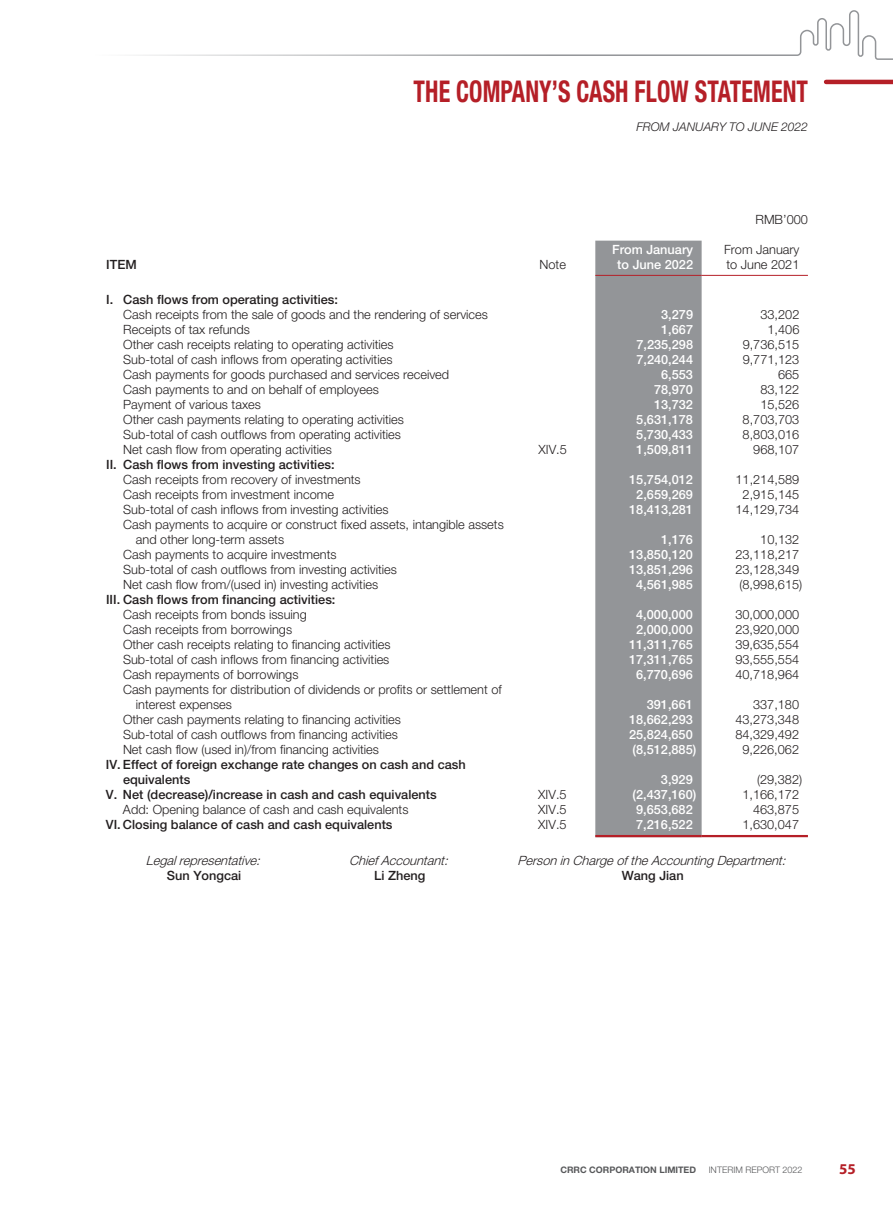
<style>
.page{position:relative;width:893px;height:1212px;background:#fff}
.page>*{position:absolute;margin:0;border:0;box-sizing:border-box;transform-origin:0 0}
.t1{font:700 condensed 30px "Helvetica Neue LT Std";letter-spacing:.005em;color:#b51f27;scale:.8 1}
.t2{font:700 15px "Myriad Pro";color:#b51f27}
.t3{font:300 12.75px/15px "Helvetica Neue LT Std";color:#231f20}
.t4{font:500 12.75px/15px "Helvetica Neue LT Std";color:#231f20}
.t5{font:500 12.75px/15px "Helvetica Neue LT Std";color:#fff;text-align:center}
.t6{font:italic 300 12.75px "Helvetica Neue LT Std";color:#231f20}
.t7{font:italic 300 12px "Helvetica Neue LT Std";color:#231f20}
.t8{font:700 9px "Helvetica Neue LT Std";color:#57585a}
.t9{font:300 9px "Helvetica Neue LT Std";color:#57585a}
</style>
<div class="page">
<hr style="left:826px;top:80px;width:67px;height:4px;background:#b51f27">
<svg style="left:136px;top:10px;width:757px;height:50px"></svg>
<div style="left:595px;top:241px;width:107px;height:594px;background:#939598"></div>
<hr style="left:595px;top:275px;width:107px;height:1px;background:#b51f27">
<hr style="left:702px;top:275px;width:106px;height:1px;background:#b51f27">
<hr style="left:595px;top:835px;width:107px;height:2px;background:#b51f27">
<hr style="left:702px;top:835px;width:106px;height:2px;background:#b51f27">
<h1 class="t1" style="left:414px;top:73px;width:495px">THE COMPANY’S CASH FLOW STATEMENT</h1>
<p class="t7" style="left:636px;top:120px;width:173px">FROM JANUARY TO JUNE 2022</p>
<p class="t4" style="left:106px;top:257px;width:32px">ITEM</p>
<p class="t3" style="left:540px;top:257px;width:28px">Note</p>
<p class="t3" style="left:755px;top:212px;width:54px">RMB’000</p>
<p class="t5" style="left:612px;top:242px;width:83px">From January to June 2022</p>
<p class="t3" style="left:724px;top:242px;width:77px">From January to June 2021</p>
<p class="t4" style="left:106px;top:292px;width:233px">I. Cash flows from operating activities:</p>
<p class="t3" style="left:123px;top:307px;width:366px">Cash receipts from the sale of goods and the rendering of services</p>
<p class="t5" style="left:661px;top:307px;width:33px">3,279</p>
<p class="t3" style="left:760px;top:307px;width:40px">33,202</p>
<p class="t3" style="left:123px;top:322px;width:128px">Receipts of tax refunds</p>
<p class="t5" style="left:661px;top:322px;width:33px">1,667</p>
<p class="t3" style="left:767px;top:322px;width:33px">1,406</p>
<p class="t3" style="left:123px;top:337px;width:272px">Other cash receipts relating to operating activities</p>
<p class="t5" style="left:636px;top:337px;width:58px">7,235,298</p>
<p class="t3" style="left:743px;top:337px;width:58px">9,736,515</p>
<p class="t3" style="left:123px;top:352px;width:271px">Sub-total of cash inflows from operating activities</p>
<p class="t5" style="left:636px;top:352px;width:58px">7,240,244</p>
<p class="t3" style="left:743px;top:352px;width:58px">9,771,123</p>
<p class="t3" style="left:123px;top:367px;width:327px">Cash payments for goods purchased and services received</p>
<p class="t5" style="left:661px;top:367px;width:33px">6,553</p>
<p class="t3" style="left:778px;top:367px;width:23px">665</p>
<p class="t3" style="left:123px;top:382px;width:257px">Cash payments to and on behalf of employees</p>
<p class="t5" style="left:654px;top:382px;width:40px">78,970</p>
<p class="t3" style="left:760px;top:382px;width:40px">83,122</p>
<p class="t3" style="left:123px;top:397px;width:139px">Payment of various taxes</p>
<p class="t5" style="left:654px;top:397px;width:40px">13,732</p>
<p class="t3" style="left:760px;top:397px;width:40px">15,526</p>
<p class="t3" style="left:123px;top:412px;width:282px">Other cash payments relating to operating activities</p>
<p class="t5" style="left:636px;top:412px;width:58px">5,631,178</p>
<p class="t3" style="left:743px;top:412px;width:58px">8,703,703</p>
<p class="t3" style="left:123px;top:427px;width:279px">Sub-total of cash outflows from operating activities</p>
<p class="t5" style="left:636px;top:427px;width:58px">5,730,433</p>
<p class="t3" style="left:743px;top:427px;width:58px">8,803,016</p>
<p class="t3" style="left:123px;top:442px;width:210px">Net cash flow from operating activities</p>
<p class="t3" style="left:538px;top:442px;width:30px">XIV.5</p>
<p class="t5" style="left:636px;top:442px;width:58px">1,509,811</p>
<p class="t3" style="left:753px;top:442px;width:48px">968,107</p>
<p class="t4" style="left:106px;top:457px;width:230px">II. Cash flows from investing activities:</p>
<p class="t3" style="left:123px;top:472px;width:239px">Cash receipts from recovery of investments</p>
<p class="t5" style="left:629px;top:472px;width:65px">15,754,012</p>
<p class="t3" style="left:735px;top:472px;width:65px">11,214,589</p>
<p class="t3" style="left:123px;top:487px;width:212px">Cash receipts from investment income</p>
<p class="t5" style="left:636px;top:487px;width:58px">2,659,269</p>
<p class="t3" style="left:743px;top:487px;width:58px">2,915,145</p>
<p class="t3" style="left:123px;top:502px;width:267px">Sub-total of cash inflows from investing activities</p>
<p class="t5" style="left:629px;top:502px;width:65px">18,413,281</p>
<p class="t3" style="left:735px;top:502px;width:65px">14,129,734</p>
<p class="t3" style="left:136px;top:517px;width:369px;text-indent:-13px">Cash payments to acquire or construct fixed assets, intangible assets and other long-term assets</p>
<p class="t5" style="left:661px;top:532px;width:33px">1,176</p>
<p class="t3" style="left:760px;top:532px;width:40px">10,132</p>
<p class="t3" style="left:123px;top:547px;width:215px">Cash payments to acquire investments</p>
<p class="t5" style="left:629px;top:547px;width:65px">13,850,120</p>
<p class="t3" style="left:735px;top:547px;width:65px">23,118,217</p>
<p class="t3" style="left:123px;top:562px;width:275px">Sub-total of cash outflows from investing activities</p>
<p class="t5" style="left:629px;top:562px;width:65px">13,851,296</p>
<p class="t3" style="left:735px;top:562px;width:65px">23,128,349</p>
<p class="t3" style="left:123px;top:577px;width:257px">Net cash flow from/(used in) investing activities</p>
<p class="t5" style="left:636px;top:577px;width:58px">4,561,985</p>
<p class="t3" style="left:739px;top:577px;width:64px">(8,998,615)</p>
<p class="t4" style="left:106px;top:592px;width:231px">III. Cash flows from financing activities:</p>
<p class="t3" style="left:123px;top:607px;width:185px">Cash receipts from bonds issuing</p>
<p class="t5" style="left:636px;top:607px;width:58px">4,000,000</p>
<p class="t3" style="left:735px;top:607px;width:65px">30,000,000</p>
<p class="t3" style="left:123px;top:622px;width:171px">Cash receipts from borrowings</p>
<p class="t5" style="left:636px;top:622px;width:58px">2,000,000</p>
<p class="t3" style="left:735px;top:622px;width:65px">23,920,000</p>
<p class="t3" style="left:123px;top:637px;width:269px">Other cash receipts relating to financing activities</p>
<p class="t5" style="left:629px;top:637px;width:65px">11,311,765</p>
<p class="t3" style="left:735px;top:637px;width:65px">39,635,554</p>
<p class="t3" style="left:123px;top:652px;width:268px">Sub-total of cash inflows from financing activities</p>
<p class="t5" style="left:629px;top:652px;width:65px">17,311,765</p>
<p class="t3" style="left:735px;top:652px;width:65px">93,555,554</p>
<p class="t3" style="left:123px;top:667px;width:177px">Cash repayments of borrowings</p>
<p class="t5" style="left:636px;top:667px;width:58px">6,770,696</p>
<p class="t3" style="left:735px;top:667px;width:65px">40,718,964</p>
<p class="t3" style="left:136px;top:682px;width:367px;text-indent:-13px">Cash payments for distribution of dividends or profits or settlement of interest expenses</p>
<p class="t5" style="left:647px;top:697px;width:48px">391,661</p>
<p class="t3" style="left:753px;top:697px;width:48px">337,180</p>
<p class="t3" style="left:123px;top:712px;width:279px">Other cash payments relating to financing activities</p>
<p class="t5" style="left:629px;top:712px;width:65px">18,662,293</p>
<p class="t3" style="left:735px;top:712px;width:65px">43,273,348</p>
<p class="t3" style="left:123px;top:727px;width:276px">Sub-total of cash outflows from financing activities</p>
<p class="t5" style="left:629px;top:727px;width:65px">25,824,650</p>
<p class="t3" style="left:735px;top:727px;width:65px">84,329,492</p>
<p class="t3" style="left:123px;top:742px;width:257px">Net cash flow (used in)/from financing activities</p>
<p class="t5" style="left:633px;top:742px;width:65px">(8,512,885)</p>
<p class="t3" style="left:742px;top:742px;width:58px">9,226,062</p>
<p class="t4" style="left:123px;top:757px;width:344px;text-indent:-17px">IV. Effect of foreign exchange rate changes on cash and cash equivalents</p>
<p class="t5" style="left:661px;top:772px;width:33px">3,929</p>
<p class="t3" style="left:757px;top:772px;width:47px">(29,382)</p>
<p class="t4" style="left:106px;top:787px;width:332px">V. Net (decrease)/increase in cash and cash equivalents</p>
<p class="t3" style="left:538px;top:787px;width:30px">XIV.5</p>
<p class="t5" style="left:632px;top:787px;width:65px">(2,437,160)</p>
<p class="t3" style="left:742px;top:787px;width:58px">1,166,172</p>
<p class="t3" style="left:123px;top:802px;width:287px">Add: Opening balance of cash and cash equivalents</p>
<p class="t3" style="left:538px;top:802px;width:30px">XIV.5</p>
<p class="t5" style="left:636px;top:802px;width:58px">9,653,682</p>
<p class="t3" style="left:753px;top:802px;width:48px">463,875</p>
<p class="t4" style="left:106px;top:817px;width:288px">VI. Closing balance of cash and cash equivalents</p>
<p class="t3" style="left:538px;top:817px;width:30px">XIV.5</p>
<p class="t5" style="left:636px;top:817px;width:58px">7,216,522</p>
<p class="t3" style="left:742px;top:817px;width:58px">1,630,047</p>
<p class="t6" style="left:146px;top:853px;width:119px">Legalrepresentative:</p>
<p class="t6" style="left:349px;top:853px;width:104px">ChiefAccountant:</p>
<p class="t6" style="left:518px;top:853px;width:273px">PersoninChargeoftheAccountingDepartment:</p>
<p class="t4" style="left:167px;top:868px;width:76px">Sun Yongcai</p>
<p class="t4" style="left:374px;top:868px;width:53px">Li Zheng</p>
<p class="t4" style="left:622px;top:868px;width:63px">Wang Jian</p>
<p class="t8" style="left:560px;top:1164px;width:137px">CRRC CORPORATION LIMITED</p>
<p class="t9" style="left:709px;top:1165px;width:95px">INTERIM REPORT 2022</p>
<p class="t2" style="left:839px;top:1159px;width:18px">55</p>
</div>
